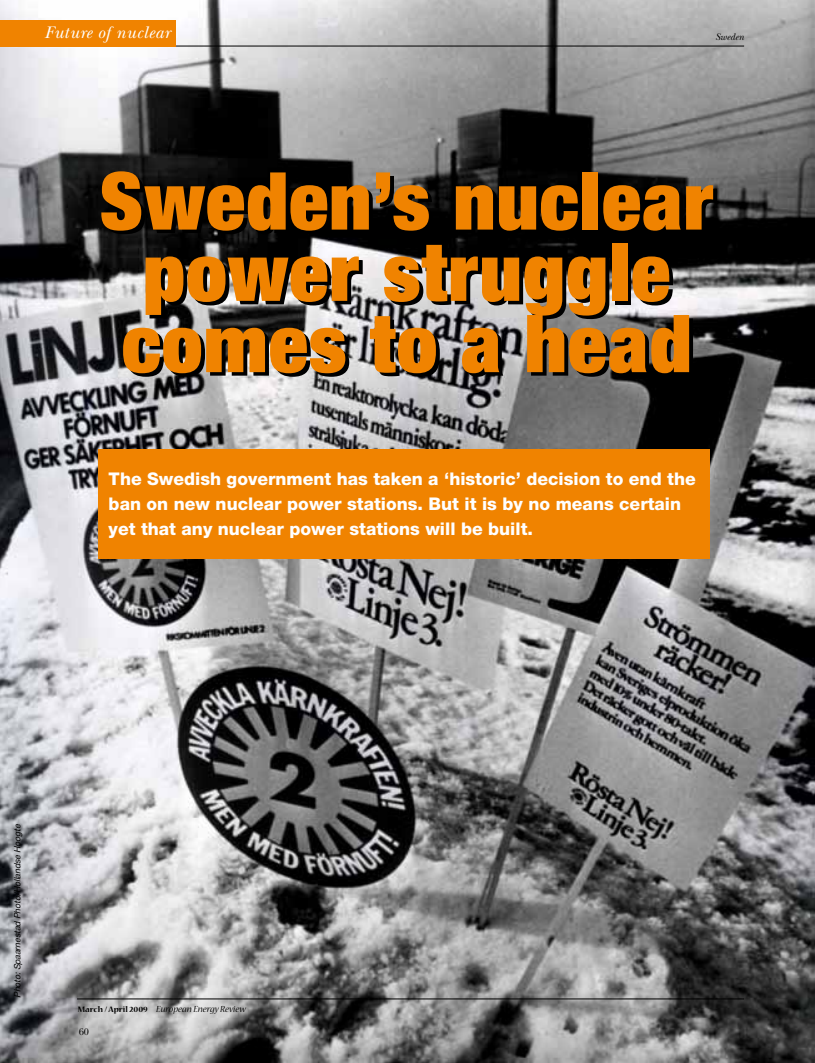
<style>
.page{position:relative;width:815px;height:1063px;background:#fff}
.page>*{position:absolute;margin:0;border:0;box-sizing:border-box;transform-origin:0 0}
.t1{font:900 condensed 80px/71.2px "Helvetica Neue LT Std";letter-spacing:.02em;color:#f08300}
.t2{font:800 17.5px/25px "Helvetica Neue LT Std";color:#fff}
.t3{font:italic 17.5px "New Baskerville";letter-spacing:.03em;color:#fff}
.t4{font:italic 10px "Nueva Std";color:#000}
.t5{font:italic 10px "New Baskerville";color:#000}
.t6{font:10px "New Baskerville";color:#000}
.t7{font:italic 8.75px "Helvetica Neue LT Std";color:#000}
.s1{font-weight:700;font-style:normal;font-size:8.75px}
</style>
<div class="page">
<img style="left:0;top:0;width:815px;height:1063px">
<div style="left:98px;top:449px;width:612px;height:110px;background:#f08300"></div>
<hr style="left:77px;top:999px;width:667px;height:1px;background:#000">
<hr style="left:0;top:46px;width:744px;height:1px;background:#000">
<div style="left:0;top:20px;width:176px;height:26px;background:#f08300"></div>
<p class="t3" style="left:55px;top:23px;width:116px">N clear Sweden</p>
<p class="t3" style="left:45px;top:23px;width:127px">Future of nuclear</p>
<p class="t5" style="left:715px;top:31px;width:30px">Sweden</p>
<h1 class="t1" style="left:100px;top:164px;width:615px">Sweden’s nuclear power struggle comes to a head</h1>
<p class="t2" style="left:109px;top:467px;width:589px">The Swedish government has taken a ‘historic’ decision to end the ban on new nuclear power stations. But it is by no means certain yet that any nuclear power stations will be built.</p>
<p class="t7" style="left:12px;top:998px;width:177px;rotate:-90deg">Photo:Spaarnestad Photo/Hollandse Hoogte</p>
<p class="t4" style="left:78px;top:1004px;width:170px"><span class="s1">March / April 2009</span> European Energy Review</p>
<p class="t6" style="left:79px;top:1026px;width:12px">60</p>
</div>
